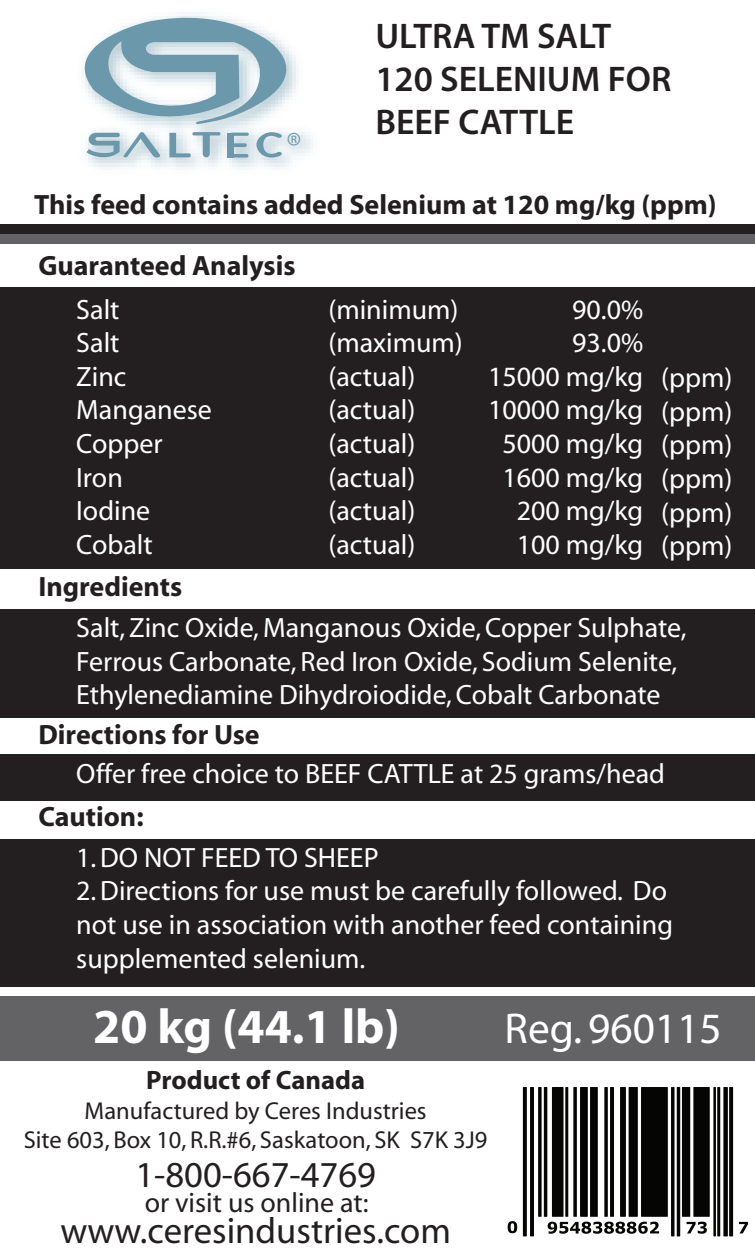
<style>
.page{position:relative;width:755px;height:1260px;background:#fff}
.page>*{position:absolute;margin:0;border:0;box-sizing:border-box;transform-origin:0 0}
.t1{font:700 49px "Myriad";color:#fff}
.t2{font:43.4px "Myriad";color:#fff}
.t3{font:36.75px "Myriad";color:#231f20}
.t4{font:600 35.7px/43.1px "Myriad Pro";color:#231f20}
.t5{font:28px/33.6px "Myriad";color:#fff}
.t6{font:700 28px "Myriad";color:#231f20}
.t7{font:700 28px "Myriad Pro";color:#231f20}
.t8{font:28px "Myriad";color:#231f20}
.t9{font:28px "Myriad";color:#6b98ab}
.t10{font:700 26.6px "Myriad";color:#231f20}
.t11{font:24.5px/29.4px "Myriad";color:#231f20;text-align:center}
</style>
<div class="page">
<div style="left:0;top:225px;width:755px;height:9px;background:#231f20"></div>
<div style="left:0;top:234px;width:755px;height:10px;background:#636366"></div>
<div style="left:0;top:287px;width:755px;height:282px;background:#231f20"></div>
<div style="left:0;top:609px;width:755px;height:109px;background:#231f20"></div>
<div style="left:0;top:754px;width:755px;height:46px;background:#231f20"></div>
<div style="left:0;top:839px;width:755px;height:148px;background:#231f20"></div>
<div style="left:0;top:997px;width:755px;height:64px;background:#636366"></div>
<svg style="left:81px;top:12px;width:225px;height:150px"></svg>
<img style="left:507px;top:1087px;width:241px;height:150px">
<p class="t9" style="left:287px;top:129px;width:16px">®</p>
<p class="t4" style="left:375px;top:13px;width:297px">ULTRA TM SALT<br>120 SELENIUM FOR<br>BEEF CATTLE</p>
<p class="t7" style="left:34px;top:186px;width:684px">This feed contains added Selenium at 120 mg/kg (ppm)</p>
<p class="t6" style="left:38px;top:251px;width:259px">Guaranteed Analysis</p>
<p class="t5" style="left:76px;top:294px;width:45px">Salt</p>
<p class="t5" style="left:328px;top:294px;width:132px">(minimum)</p>
<p class="t5" style="left:76px;top:327px;width:45px">Salt</p>
<p class="t5" style="left:328px;top:327px;width:136px">(maximum)</p>
<p class="t5" style="left:76px;top:361px;width:52px">Zinc</p>
<p class="t5" style="left:328px;top:361px;width:89px">(actual)</p>
<p class="t5" style="left:76px;top:394px;width:137px">Manganese</p>
<p class="t5" style="left:328px;top:394px;width:89px">(actual)</p>
<p class="t5" style="left:76px;top:428px;width:88px">Copper</p>
<p class="t5" style="left:328px;top:428px;width:89px">(actual)</p>
<p class="t5" style="left:76px;top:462px;width:48px">Iron</p>
<p class="t5" style="left:328px;top:462px;width:89px">(actual)</p>
<p class="t5" style="left:76px;top:495px;width:76px">Iodine</p>
<p class="t5" style="left:328px;top:495px;width:89px">(actual)</p>
<p class="t5" style="left:76px;top:529px;width:78px">Cobalt</p>
<p class="t5" style="left:328px;top:529px;width:89px">(actual)</p>
<p class="t5" style="left:488px;top:294px;width:157px;text-align:right">90.0%<br>93.0%<br>15000 mg/kg<br>10000 mg/kg<br>5000 mg/kg<br>1600 mg/kg<br>200 mg/kg<br>100 mg/kg</p>
<p class="t5" style="left:661px;top:362px;width:73px;text-align:justify">(ppm) (ppm) (ppm) (ppm) (ppm) (ppm)</p>
<p class="t6" style="left:38px;top:572px;width:145px">Ingredients</p>
<p class="t5" style="left:76px;top:612px;width:611px">Salt, Zinc Oxide, Manganous Oxide, Copper Sulphate,<br>Ferrous Carbonate, Red Iron Oxide, Sodium Selenite,<br>Ethylenediamine Dihydroiodide, Cobalt Carbonate</p>
<p class="t6" style="left:38px;top:720px;width:223px">Directions for Use</p>
<p class="t5" style="left:76px;top:759px;width:590px">Offer free choice to BEEF CATTLE at 25 grams/head</p>
<p class="t6" style="left:38px;top:802px;width:107px">Caution:</p>
<p class="t5" style="left:76px;top:842px;width:304px">1. DO NOT FEED TO SHEEP</p>
<p class="t5" style="left:76px;top:875px;width:598px">2. Directions for use must be carefully followed. Do not use in association with another feed containing supplemented selenium.</p>
<h1 class="t1" style="left:93px;top:1002px;width:308px">20 kg (44.1 lb)</h1>
<h2 class="t2" style="left:504px;top:1007px;width:218px">Reg. 960115</h2>
<p class="t10" style="left:146px;top:1067px;width:220px">Product of Canada</p>
<p class="t11" style="left:24px;top:1097px;width:465px">Manufactured by Ceres Industries<br>Site 603, Box 10, R.R.#6, Saskatoon, SK S7K 3J9</p>
<h3 class="t3" style="left:135px;top:1157px;width:242px">1-800-667-4769</h3>
<p class="t8" style="left:145px;top:1188px;width:225px">or visit us online at:</p>
<h3 class="t3" style="left:60px;top:1213px;width:392px">www.ceresindustries.com</h3>
</div>
